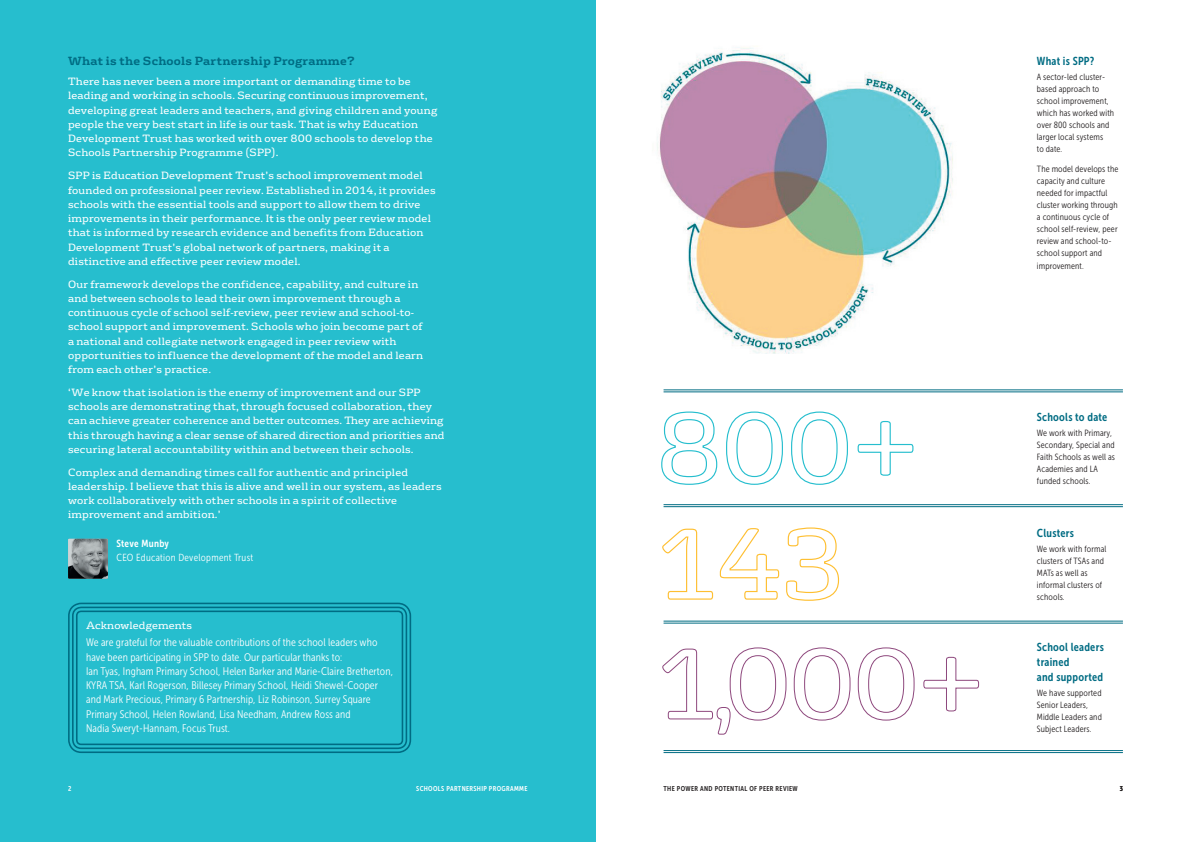
<style>
.page{position:relative;width:1191px;height:842px;background:#fff}
.page>*{position:absolute;margin:0;border:0;box-sizing:border-box;transform-origin:0 0}
.t1{font:11.5px/15px "Museo Sans Cond 700";letter-spacing:.02em;color:#006c83}
.t2{font:700 11.5px "FS Rufus";letter-spacing:.02em;color:#006c83}
.t3{font:11px/14.2px "Museo Sans Cond 300";letter-spacing:.01em;color:#fff}
.t4{font:10.2px/14.2px "FS Rufus";letter-spacing:.02em;color:#fff}
.t5{font:10.2px "Museo Sans Cond 300";letter-spacing:.03em;color:#fff}
.t6{font:10.2px "Museo Sans Cond 700";letter-spacing:.025em;color:#fff}
.t7{font:9px/12px "Museo Sans Cond 300";letter-spacing:.015em;color:#231f20}
.t8{font:7px "Museo Sans Cond 700";letter-spacing:.05em;color:#231f20}
.t9{font:7px "Museo Sans Cond 700";letter-spacing:.05em;color:#fff}
</style>
<div class="page">
<img style="left:657px;top:47px;width:296px;height:307px">
<div style="left:0;top:0;width:595px;height:842px;background:#26bece"></div>
<img style="left:68px;top:539px;width:40px;height:40px">
<svg style="left:661px;top:411px;width:57px;height:74px"></svg>
<svg style="left:726px;top:411px;width:57px;height:74px"></svg>
<svg style="left:791px;top:411px;width:57px;height:74px"></svg>
<svg style="left:857px;top:420px;width:57px;height:56px"></svg>
<svg style="left:662px;top:528px;width:51px;height:72px"></svg>
<svg style="left:719px;top:528px;width:60px;height:72px"></svg>
<svg style="left:786px;top:527px;width:53px;height:74px"></svg>
<svg style="left:662px;top:647px;width:125px;height:88px"></svg>
<svg style="left:793px;top:647px;width:58px;height:74px"></svg>
<svg style="left:857px;top:647px;width:58px;height:74px"></svg>
<svg style="left:923px;top:656px;width:56px;height:56px"></svg>
<div style="left:68px;top:603px;width:343px;height:150px;border:2px solid #006c83;border-radius:12px"></div>
<svg style="left:71px;top:606px;width:337px;height:144px"></svg>
<div style="left:76px;top:610px;width:327px;height:135px;border:2px solid #006c83;border-radius:5px"></div>
<hr style="left:663px;top:389px;width:460px;height:1px;background:#006c83">
<hr style="left:663px;top:391px;width:460px;height:1px;background:#006c83">
<hr style="left:663px;top:504px;width:460px;height:1px;background:#006c83">
<hr style="left:663px;top:506px;width:460px;height:1px;background:#006c83">
<hr style="left:663px;top:621px;width:460px;height:1px;background:#006c83">
<hr style="left:663px;top:623px;width:460px;height:1px;background:#006c83">
<hr style="left:663px;top:750px;width:460px;height:1px;background:#006c83">
<hr style="left:663px;top:752px;width:460px;height:1px;background:#006c83">
<p class="t2" style="left:68px;top:51px;width:288px">What is the Schools Partnership Programme?</p>
<p class="t4" style="left:68px;top:74px;width:371px">There has never been a more important or demanding time to be leading and working in schools. Securing continuous improvement, developing great leaders and teachers, and giving children and young people the very best start in life is our task. That is why Education Development Trust has worked with over 800 schools to develop the Schools Partnership Programme (SPP).</p>
<p class="t4" style="left:68px;top:168px;width:369px">SPP is Education Development Trust’s school improvement model founded on professional peer review. Established in 2014, it provides schools with the essential tools and support to allow them to drive improvements in their performance. It is the only peer review model that is informed by research evidence and benefits from Education Development Trust’s global network of partners, making it a distinctive and effective peer review model.</p>
<p class="t4" style="left:68px;top:276px;width:357px">Our framework develops the confidence, capability, and culture in and between schools to lead their own improvement through a continuous cycle of school self-review, peer review and school-to&shy;school support and improvement. Schools who join become part of a national and collegiate network engaged in peer review with opportunities to influence the development of the model and learn from each other’s practice.</p>
<p class="t4" style="left:68px;top:384px;width:378px">‘We know that isolation is the enemy of improvement and our SPP schools are demonstrating that, through focused collaboration, they can achieve greater coherence and better outcomes. They are achieving this through having a clear sense of shared direction and priorities and securing lateral accountability within and between their schools.</p>
<p class="t4" style="left:68px;top:464px;width:375px">Complex and demanding times call for authentic and principled leadership. I believe that this is alive and well in our system, as leaders work collaboratively with other schools in a spirit of collective improvement and ambition.’</p>
<p class="t6" style="left:116px;top:537px;width:54px">Steve Munby</p>
<p class="t5" style="left:116px;top:552px;width:138px">CEO Education Development Trust</p>
<p class="t4" style="left:86px;top:618px;width:107px">Acknowledgements</p>
<p class="t3" style="left:86px;top:636px;width:308px">We are grateful for the valuable contributions of the school leaders who have been participating in SPP to date. Our particular thanks to:<br>Ian Tyas, Ingham Primary School, Helen Barker and Marie-Claire Bretherton, KYRA TSA, Karl Rogerson, Billesey Primary School, Heidi Shewel-Cooper and Mark Precious, Primary 6 Partnership, Liz Robinson, Surrey Square Primary School, Helen Rowland, Lisa Needham, Andrew Ross and<br>Nadia Sweryt-Hannam, Focus Trust.</p>
<p class="t9" style="left:68px;top:785px;width:5px">2</p>
<p class="t9" style="left:416px;top:785px;width:113px">SCHOOLS PARTNERSHIP PROGRAMME</p>
<p class="t8" style="left:663px;top:785px;width:136px">THE POWER AND POTENTIAL OF PEER REVIEW</p>
<p class="t1" style="left:1037px;top:54px;width:59px">What is SPP?</p>
<p class="t7" style="left:1037px;top:71px;width:79px">A sector-led cluster&shy;based approach to school improvement, which has worked with over 800 schools and larger local systems<br>to date.</p>
<p class="t7" style="left:1037px;top:163px;width:83px">The model develops the capacity and culture needed for impactful cluster working through a continuous cycle of school self-review, peer review and school-to&shy;school support and</p>
<p class="t7" style="left:1037px;top:260px;width:48px">improvement.</p>
<p class="t1" style="left:1037px;top:410px;width:72px">Schools to date</p>
<p class="t7" style="left:1037px;top:427px;width:80px">We work with Primary,<br>Secondary, Special and<br>Faith Schools as well as<br>Academies and LA funded schools.</p>
<p class="t1" style="left:1037px;top:525px;width:39px">Clusters</p>
<p class="t7" style="left:1037px;top:543px;width:71px">We work with formal clusters of TSAs and<br>MATs as well as informal clusters of schools.</p>
<p class="t1" style="left:1037px;top:639px;width:68px">School leaders trained<br>and supported</p>
<p class="t7" style="left:1037px;top:686px;width:66px">We have supported<br>Senior Leaders,<br>Middle Leaders and<br>Subject Leaders.</p>
<p class="t8" style="left:1119px;top:785px;width:5px">3</p>
</div>
